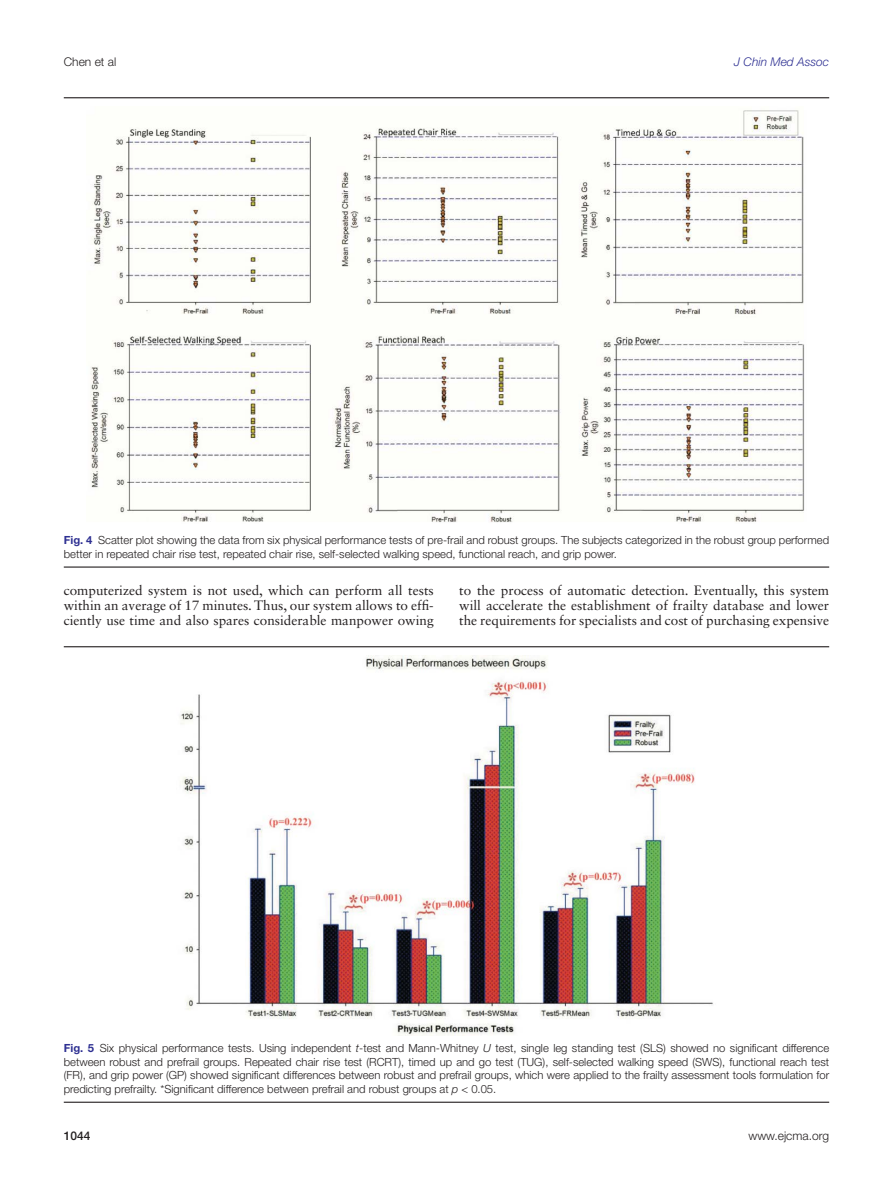
<style>
.page{position:relative;width:893px;height:1191px;background:#fff}
.page>*{position:absolute;margin:0;border:0;box-sizing:border-box;transform-origin:0 0}
.t1{font:13.5px/15px "Sabon LT Std";color:#231f20;text-align:justify}
.t2{font:300 12px "Helvetica Neue LT Std";color:#231f20}
.t3{font:italic 300 12px "Helvetica Neue LT Std";color:#2e3092}
.t4{font:500 12px "Helvetica Neue LT Std";color:#231f20}
.t5{font:300 11.25px/13.5px "Helvetica Neue LT Std";color:#231f20}
.s1{font-weight:700;color:#2e3092}
.s2{font-style:italic}
</style>
<div class="page">
<img style="left:90px;top:110px;width:715px;height:412px">
<hr style="left:64px;top:97px;width:765px;height:1px;background:#231f20">
<hr style="left:64px;top:566px;width:765px;height:1px;background:#231f20">
<img style="left:180px;top:656px;width:533px;height:379px">
<hr style="left:64px;top:646px;width:765px;height:1px;background:#231f20">
<hr style="left:64px;top:1101px;width:765px;height:1px;background:#231f20">
<p class="t2" style="left:64px;top:54px;width:54px">Chen et al</p>
<p class="t3" style="left:734px;top:54px;width:96px">J Chin Med Assoc</p>
<p class="t5" style="left:64px;top:533px;width:767px"><span class="s1">Fig. 4</span> Scatter plot showing the data from six physical performance tests of pre-frail and robust groups. The subjects categorized in the robust group performed better in repeated chair rise test, repeated chair rise, self-selected walking speed, functional reach, and grip power.</p>
<p class="t1" style="left:64px;top:582px;width:371px">computerized system is not used, which can perform all tests within an average of 17 minutes. Thus, our system allows to effi&shy;ciently use time and also spares considerable manpower owing</p>
<p class="t1" style="left:459px;top:582px;width:371px">to the process of automatic detection. Eventually, this system will accelerate the establishment of frailty database and lower the requirements for specialists and cost of purchasing expensive</p>
<p class="t5" style="left:64px;top:1041px;width:767px;text-align:justify"><span class="s1">Fig. 5</span> Six physical performance tests. Using independent <span class="s2">t</span>-test and Mann-Whitney <span class="s2">U</span> test, single leg standing test (SLS) showed no significant difference between robust and prefrail groups. Repeated chair rise test (RCRT), timed up and go test (TUG), self-selected walking speed (SWS), functional reach test (FR), and grip power (GP) showed significant differences between robust and prefrail groups, which were applied to the frailty assessment tools formulation for predicting prefrailty. *Significant difference between prefrail and robust groups at <span class="s2">p</span> &lt; 0.05.</p>
<p class="t4" style="left:64px;top:1128px;width:28px">1044</p>
<p class="t2" style="left:748px;top:1128px;width:82px">www.ejcma.org</p>
</div>
